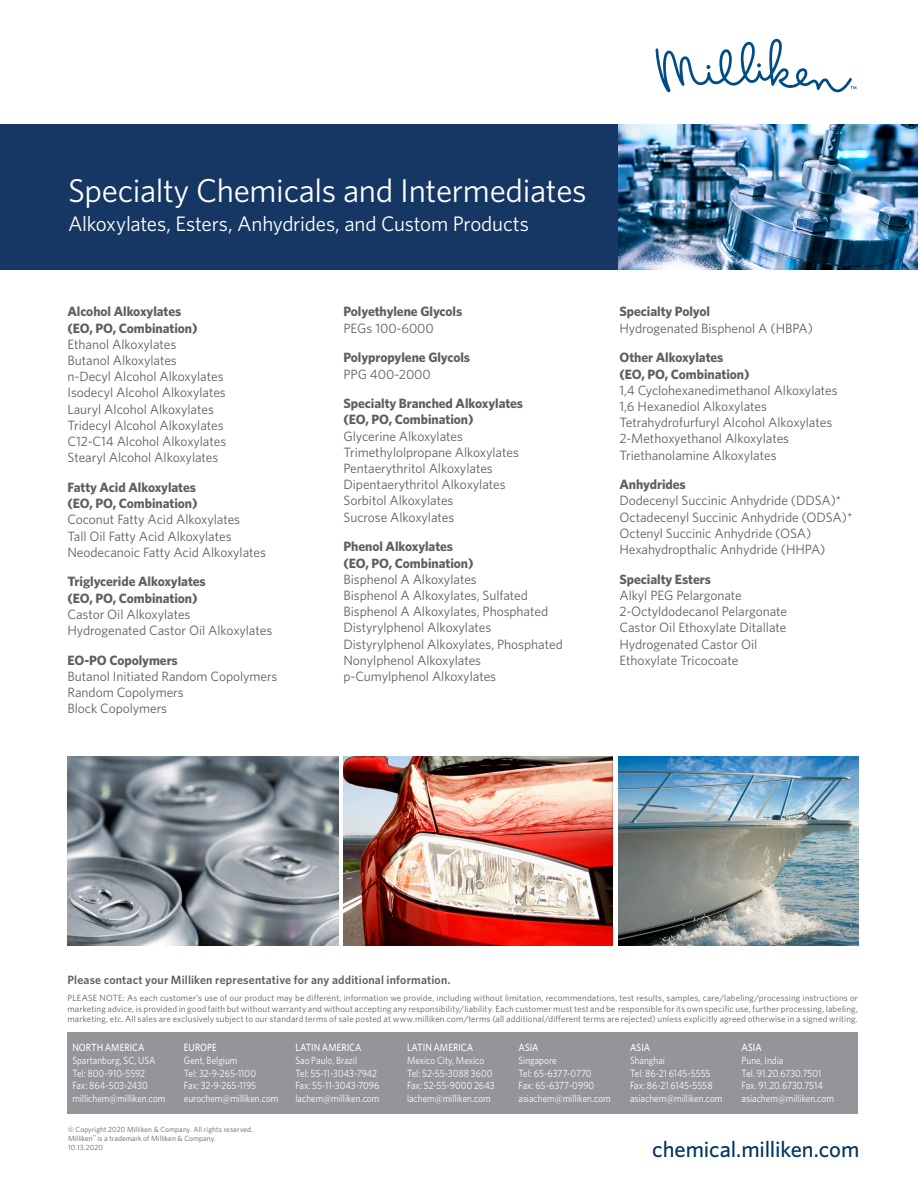
<style>
.page{position:relative;width:918px;height:1188px;background:#fff}
.page>*{position:absolute;margin:0;border:0;box-sizing:border-box;transform-origin:0 0}
.t1{font:33px "Whitney";letter-spacing:-.01em;color:#fff}
.URL{font:500 22.5px "Whitney";letter-spacing:-.005em;color:#003560}
.Headline_1{font:21px "Whitney";letter-spacing:-.01em;color:#fff}
.Subhead_2{font:13.5px "Whitney";letter-spacing:-.005em;color:#5e6060}
.Subhead_2-2{font:700 13.5px/16.2px "Whitney";letter-spacing:-.005em;color:#5e6060}
.Data_Text{font:600 12px "Whitney";letter-spacing:.015em;color:#5e6060}
.Data_Text-2{font:10.5px "Whitney";color:#fff;scale:.88 1}
.Data_Text-3{font:500 10.5px "Whitney";letter-spacing:.005em;color:#fff;scale:.88 1}
.t2{font:9px/10.5px "Whitney";letter-spacing:.01em;color:#5e6060;text-align:justify}
.Data_Text-4{font:7.5px "Whitney";letter-spacing:.015em;color:#5e6060}
</style>
<div class="page">
<div style="left:0;top:124px;width:627px;height:146px;background:#163763"></div>
<svg style="left:656px;top:38px;width:200px;height:55px"></svg>
<div style="left:68px;top:1032px;width:790px;height:82px;background:#939598"></div>
<img style="left:68px;top:756px;width:270px;height:190px">
<img style="left:619px;top:756px;width:240px;height:190px">
<img style="left:343px;top:756px;width:270px;height:190px">
<img style="left:619px;top:124px;width:299px;height:146px">
<p class="t1" style="left:68px;top:169px;width:520px">Specialty Chemicals and Intermediates</p>
<p class="Headline_1" style="left:68px;top:209px;width:462px">Alkoxylates, Esters, Anhydrides, and Custom Products</p>
<p class="Subhead_2-2" style="left:68px;top:303px;width:132px">Alcohol Alkoxylates (EO, PO, Combination)</p>
<p class="Subhead_2" style="left:68px;top:335px;width:110px">Ethanol Alkoxylates</p>
<p class="Subhead_2" style="left:68px;top:351px;width:111px">Butanol Alkoxylates</p>
<p class="Subhead_2" style="left:68px;top:368px;width:158px">n-Decyl Alcohol Alkoxylates</p>
<p class="Subhead_2" style="left:68px;top:384px;width:160px">Isodecyl Alcohol Alkoxylates</p>
<p class="Subhead_2" style="left:68px;top:400px;width:148px">Lauryl Alcohol Alkoxylates</p>
<p class="Subhead_2" style="left:68px;top:416px;width:158px">Tridecyl Alcohol Alkoxylates</p>
<p class="Subhead_2" style="left:68px;top:432px;width:160px">C12-C14 Alcohol Alkoxylates</p>
<p class="Subhead_2" style="left:68px;top:449px;width:152px">Stearyl Alcohol Alkoxylates</p>
<p class="Subhead_2-2" style="left:68px;top:479px;width:132px">Fatty Acid Alkoxylates (EO, PO, Combination)</p>
<p class="Subhead_2" style="left:68px;top:511px;width:174px">Coconut Fatty Acid Alkoxylates</p>
<p class="Subhead_2" style="left:68px;top:527px;width:166px">Tall Oil Fatty Acid Alkoxylates</p>
<p class="Subhead_2" style="left:68px;top:543px;width:200px">Neodecanoic Fatty Acid Alkoxylates</p>
<p class="Subhead_2-2" style="left:68px;top:573px;width:140px">Triglyceride Alkoxylates (EO, PO, Combination)</p>
<p class="Subhead_2" style="left:68px;top:605px;width:125px">Castor Oil Alkoxylates</p>
<p class="Subhead_2" style="left:68px;top:621px;width:206px">Hydrogenated Castor Oil Alkoxylates</p>
<p class="Subhead_2-2" style="left:68px;top:652px;width:112px">EO-PO Copolymers</p>
<p class="Subhead_2" style="left:68px;top:667px;width:212px">Butanol Initiated Random Copolymers</p>
<p class="Subhead_2" style="left:68px;top:683px;width:118px">Random Copolymers</p>
<p class="Subhead_2" style="left:68px;top:700px;width:101px">Block Copolymers</p>
<p class="Subhead_2-2" style="left:344px;top:303px;width:120px">Polyethylene Glycols</p>
<p class="Subhead_2" style="left:344px;top:319px;width:92px">PEGs 100-6000</p>
<p class="Subhead_2-2" style="left:344px;top:349px;width:128px">Polypropylene Glycols</p>
<p class="Subhead_2" style="left:344px;top:365px;width:89px">PPG 400-2000</p>
<p class="Subhead_2-2" style="left:344px;top:395px;width:181px">Specialty Branched Alkoxylates (EO, PO, Combination)</p>
<p class="Subhead_2" style="left:344px;top:427px;width:121px">Glycerine Alkoxylates</p>
<p class="Subhead_2" style="left:344px;top:443px;width:177px">Trimethylolpropane Alkoxylates</p>
<p class="Subhead_2" style="left:344px;top:459px;width:151px">Pentaerythritol Alkoxylates</p>
<p class="Subhead_2" style="left:344px;top:476px;width:164px">Dipentaerythritol Alkoxylates</p>
<p class="Subhead_2" style="left:344px;top:492px;width:112px">Sorbitol Alkoxylates</p>
<p class="Subhead_2" style="left:344px;top:508px;width:112px">Sucrose Alkoxylates</p>
<p class="Subhead_2-2" style="left:344px;top:538px;width:132px">Phenol Alkoxylates (EO, PO, Combination)</p>
<p class="Subhead_2" style="left:344px;top:570px;width:135px">Bisphenol A Alkoxylates</p>
<p class="Subhead_2" style="left:344px;top:586px;width:186px">Bisphenol A Alkoxylates, Sulfated</p>
<p class="Subhead_2" style="left:344px;top:602px;width:206px">Bisphenol A Alkoxylates, Phosphated</p>
<p class="Subhead_2" style="left:344px;top:619px;width:149px">Distyrylphenol Alkoxylates</p>
<p class="Subhead_2" style="left:344px;top:635px;width:221px">Distyrylphenol Alkoxylates, Phosphated</p>
<p class="Subhead_2" style="left:344px;top:651px;width:139px">Nonylphenol Alkoxylates</p>
<p class="Subhead_2" style="left:344px;top:667px;width:154px">p-Cumylphenol Alkoxylates</p>
<p class="Subhead_2-2" style="left:620px;top:303px;width:92px">Specialty Polyol</p>
<p class="Subhead_2" style="left:620px;top:319px;width:195px">Hydrogenated Bisphenol A (HBPA)</p>
<p class="Subhead_2-2" style="left:620px;top:349px;width:132px">Other Alkoxylates (EO, PO, Combination)</p>
<p class="Subhead_2" style="left:620px;top:381px;width:220px">1,4 Cyclohexanedimethanol Alkoxylates</p>
<p class="Subhead_2" style="left:620px;top:397px;width:149px">1,6 Hexanediol Alkoxylates</p>
<p class="Subhead_2" style="left:620px;top:413px;width:214px">Tetrahydrofurfuryl Alcohol Alkoxylates</p>
<p class="Subhead_2" style="left:620px;top:430px;width:171px">2-Methoxyethanol Alkoxylates</p>
<p class="Subhead_2" style="left:620px;top:446px;width:159px">Triethanolamine Alkoxylates</p>
<p class="Subhead_2-2" style="left:620px;top:476px;width:68px">Anhydrides</p>
<p class="Subhead_2" style="left:620px;top:492px;width:223px">Dodecenyl Succinic Anhydride (DDSA)*</p>
<p class="Subhead_2" style="left:620px;top:508px;width:234px">Octadecenyl Succinic Anhydride (ODSA)*</p>
<p class="Subhead_2" style="left:620px;top:524px;width:193px">Octenyl Succinic Anhydride (OSA)</p>
<p class="Subhead_2" style="left:620px;top:540px;width:208px">Hexahydropthalic Anhydride (HHPA)</p>
<p class="Subhead_2-2" style="left:620px;top:571px;width:93px">Specialty Esters</p>
<p class="Subhead_2" style="left:620px;top:586px;width:124px">Alkyl PEG Pelargonate</p>
<p class="Subhead_2" style="left:620px;top:602px;width:169px">2-Octyldodecanol Pelargonate</p>
<p class="Subhead_2" style="left:620px;top:619px;width:169px">Castor Oil Ethoxylate Ditallate</p>
<p class="Subhead_2" style="left:620px;top:635px;width:139px">Hydrogenated Castor Oil</p>
<p class="Subhead_2" style="left:620px;top:651px;width:120px">Ethoxylate Tricocoate</p>
<p class="Data_Text" style="left:68px;top:972px;width:385px">Please contact your Milliken representative for any additional information.</p>
<p class="t2" style="left:68px;top:992px;width:792px">PLEASE NOTE: As each customer’s use of our product may be different, information we provide, including without limitation, recommendations, test results, samples, care/labeling/processing instructions or marketing advice, is provided in good faith but without warranty and without accepting any responsibility/liability. Each customer must test and be responsible for its own specific use, further processing, labeling, marketing, etc. All sales are exclusively subject to our standard terms of sale posted at www.milliken.com/terms (all additional/different terms are rejected) unless explicitly agreed otherwise in a signed writing.</p>
<p class="Data_Text-3" style="left:72px;top:1041px;width:84px">NORTH AMERICA</p>
<p class="Data_Text-2" style="left:72px;top:1053px;width:96px">Spartanburg, SC, USA</p>
<p class="Data_Text-2" style="left:72px;top:1066px;width:84px">Tel: 800-910-5592</p>
<p class="Data_Text-2" style="left:72px;top:1079px;width:87px">Fax: 864-503-2430</p>
<p class="Data_Text-2" style="left:72px;top:1091px;width:107px">millichem@milliken.com</p>
<p class="Data_Text-3" style="left:184px;top:1041px;width:39px">EUROPE</p>
<p class="Data_Text-2" style="left:184px;top:1053px;width:62px">Gent, Belgium</p>
<p class="Data_Text-2" style="left:184px;top:1066px;width:83px">Tel: 32-9-265-1100</p>
<p class="Data_Text-2" style="left:184px;top:1079px;width:84px">Fax: 32-9-265-1195</p>
<p class="Data_Text-2" style="left:184px;top:1091px;width:109px">eurochem@milliken.com</p>
<p class="Data_Text-3" style="left:295px;top:1041px;width:77px">LATIN AMERICA</p>
<p class="Data_Text-2" style="left:295px;top:1053px;width:72px">Sao Paulo, Brazil</p>
<p class="Data_Text-2" style="left:295px;top:1066px;width:94px">Tel: 55-11-3043-7942</p>
<p class="Data_Text-2" style="left:295px;top:1079px;width:97px">Fax: 55-11-3043-7096</p>
<p class="Data_Text-2" style="left:295px;top:1091px;width:97px">lachem@milliken.com</p>
<p class="Data_Text-3" style="left:407px;top:1041px;width:77px">LATIN AMERICA</p>
<p class="Data_Text-2" style="left:407px;top:1053px;width:89px">Mexico City, Mexico</p>
<p class="Data_Text-2" style="left:407px;top:1066px;width:99px">Tel: 52-55-3088 3600</p>
<p class="Data_Text-2" style="left:407px;top:1079px;width:101px">Fax: 52-55-9000 2643</p>
<p class="Data_Text-2" style="left:407px;top:1091px;width:97px">lachem@milliken.com</p>
<p class="Data_Text-3" style="left:519px;top:1041px;width:24px">ASIA</p>
<p class="Data_Text-2" style="left:519px;top:1053px;width:45px">Singapore</p>
<p class="Data_Text-2" style="left:519px;top:1066px;width:84px">Tel: 65-6377-0770</p>
<p class="Data_Text-2" style="left:519px;top:1079px;width:88px">Fax: 65-6377-0990</p>
<p class="Data_Text-2" style="left:519px;top:1091px;width:106px">asiachem@milliken.com</p>
<p class="Data_Text-3" style="left:630px;top:1041px;width:24px">ASIA</p>
<p class="Data_Text-2" style="left:630px;top:1053px;width:41px">Shanghai</p>
<p class="Data_Text-2" style="left:630px;top:1066px;width:93px">Tel: 86-21 6145-5555</p>
<p class="Data_Text-2" style="left:630px;top:1079px;width:95px">Fax: 86-21 6145-5558</p>
<p class="Data_Text-2" style="left:630px;top:1091px;width:106px">asiachem@milliken.com</p>
<p class="Data_Text-3" style="left:742px;top:1041px;width:24px">ASIA</p>
<p class="Data_Text-2" style="left:742px;top:1053px;width:49px">Pune, India</p>
<p class="Data_Text-2" style="left:742px;top:1066px;width:92px">Tel. 91.20.6730.7501</p>
<p class="Data_Text-2" style="left:742px;top:1079px;width:94px">Fax. 91.20.6730.7514</p>
<p class="Data_Text-2" style="left:742px;top:1091px;width:106px">asiachem@milliken.com</p>
<p class="Data_Text-4" style="left:68px;top:1124px;width:186px">© Copyright 2020 Milliken &amp; Company. All rights reserved.</p>
<p class="Data_Text-4" style="left:68px;top:1133px;width:149px">Milliken<sup>™</sup> is a trademark of Milliken &amp; Company.</p>
<p class="Data_Text-4" style="left:68px;top:1142px;width:36px">10.13.2020</p>
<p class="URL" style="left:652px;top:1135px;width:209px">chemical.milliken.com</p>
</div>
